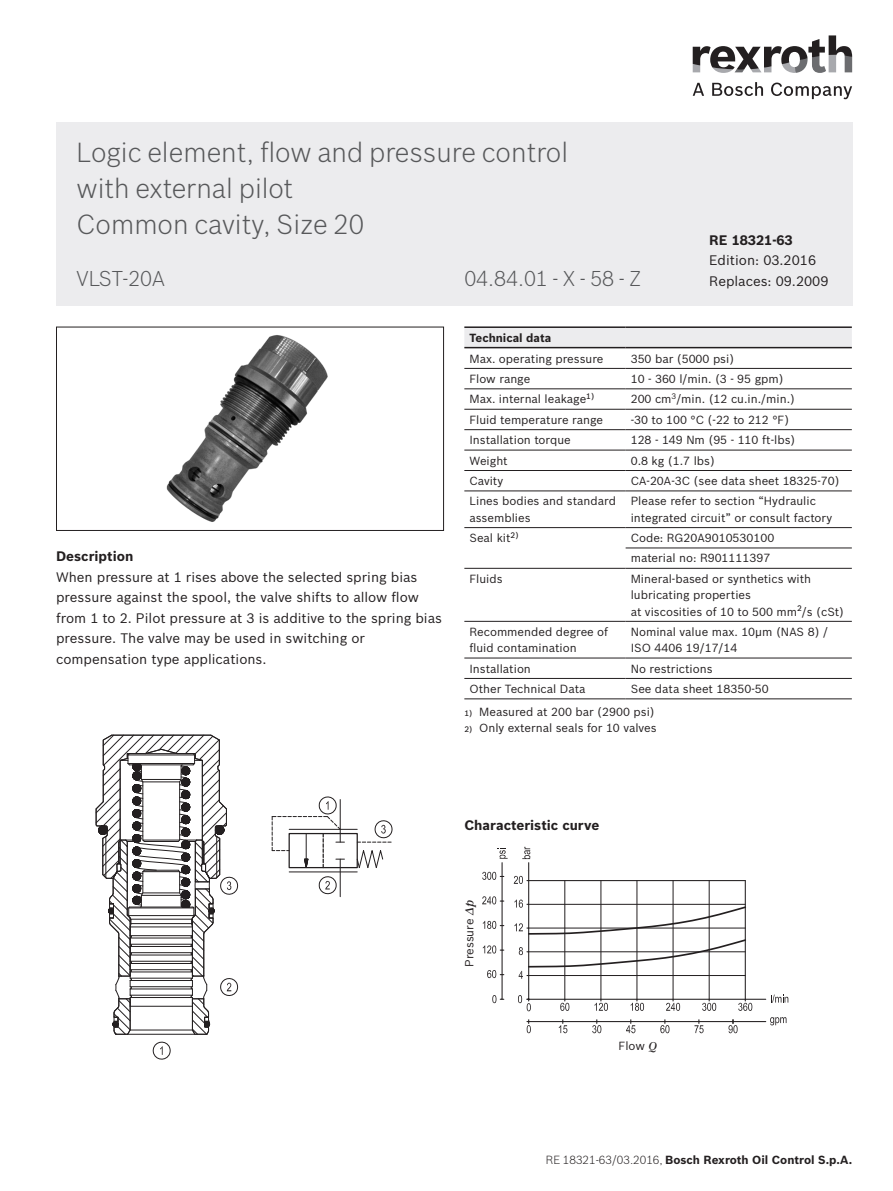
<style>
.page{position:relative;width:893px;height:1191px;background:#fff}
.page>*{position:absolute;margin:0;border:0;box-sizing:border-box;transform-origin:0 0}
._01_2_Titel-Headline{font:300 27px/35.7px "Bosch Sans";color:#57585a}
._01_2_Titel-Headline-2{font:300 21px "Bosch Sans";color:#57585a}
._04_1_Body_text_9pt{font:13.5px/20.4px "Bosch Sans";color:#231f20}
._03_1_Subheadline_sp{font:700 13.5px "Bosch Sans";color:#231f20}
._04_1_Body_text_9pt-2{font:700 13.5px "Bosch Sans";color:#231f20}
._07_2_Table_7_7pt_le{font:11.55px/16.4px "Bosch Sans";color:#231f20}
._00_Page_footer_7_7p{font:700 11.55px "Bosch Sans";color:#231f20}
._07_5_Table_7_7pt_ce{font:11.55px "Bosch Sans";color:#231f20}
._07_1_Table_Head_7_7{font:700 11.55px "Bosch Sans";color:#231f20}
.s1{font-weight:500;font-size:7.8px}
.s2{font-family:"Bosch Serif";font-style:italic}
.s3{font-weight:300}
</style>
<div class="page">
<div style="left:56px;top:122px;width:796px;height:184px;background:#ececee"></div>
<svg style="left:693px;top:83px;width:11px;height:13px"></svg>
<svg style="left:712px;top:82px;width:51px;height:14px"></svg>
<svg style="left:771px;top:83px;width:81px;height:16px"></svg>
<svg style="left:693px;top:35px;width:159px;height:38px"></svg>
<img style="left:57px;top:326px;width:388px;height:204px">
<div style="left:464px;top:328px;width:388px;height:19px;background:#ececee"></div>
<hr style="left:464px;top:368px;width:162px;height:1px;background:#231f20">
<hr style="left:626px;top:368px;width:226px;height:1px;background:#231f20">
<hr style="left:464px;top:388px;width:162px;height:1px;background:#231f20">
<hr style="left:626px;top:388px;width:226px;height:1px;background:#231f20">
<hr style="left:464px;top:409px;width:162px;height:1px;background:#231f20">
<hr style="left:626px;top:409px;width:226px;height:1px;background:#231f20">
<hr style="left:464px;top:429px;width:162px;height:1px;background:#231f20">
<hr style="left:626px;top:429px;width:226px;height:1px;background:#231f20">
<hr style="left:464px;top:450px;width:162px;height:1px;background:#231f20">
<hr style="left:626px;top:450px;width:226px;height:1px;background:#231f20">
<hr style="left:464px;top:470px;width:162px;height:1px;background:#231f20">
<hr style="left:626px;top:470px;width:226px;height:1px;background:#231f20">
<hr style="left:626px;top:547px;width:226px;height:1px;background:#231f20">
<hr style="left:464px;top:657px;width:162px;height:1px;background:#231f20">
<hr style="left:626px;top:657px;width:226px;height:1px;background:#231f20">
<hr style="left:464px;top:678px;width:162px;height:1px;background:#231f20">
<hr style="left:626px;top:678px;width:226px;height:1px;background:#231f20">
<hr style="left:464px;top:490px;width:162px;height:1px;background:#231f20">
<hr style="left:464px;top:527px;width:162px;height:1px;background:#231f20">
<hr style="left:626px;top:490px;width:226px;height:1px;background:#231f20">
<hr style="left:626px;top:527px;width:226px;height:1px;background:#231f20">
<hr style="left:464px;top:568px;width:162px;height:1px;background:#231f20">
<hr style="left:626px;top:568px;width:226px;height:1px;background:#231f20">
<hr style="left:464px;top:621px;width:162px;height:1px;background:#231f20">
<hr style="left:626px;top:621px;width:226px;height:1px;background:#231f20">
<hr style="left:464px;top:698px;width:162px;height:1px;background:#231f20">
<hr style="left:626px;top:698px;width:226px;height:1px;background:#231f20">
<hr style="left:464px;top:326px;width:162px;height:2px;background:#231f20">
<hr style="left:626px;top:326px;width:226px;height:2px;background:#231f20">
<hr style="left:464px;top:347px;width:162px;height:1px;background:#231f20">
<hr style="left:626px;top:347px;width:226px;height:1px;background:#231f20">
<hr style="left:529px;top:1021px;width:237px;height:1px;background:#231f20">
<svg style="left:770px;top:1017px;width:16px;height:8px"></svg>
<svg style="left:482px;top:848px;width:26px;height:155px"></svg>
<svg style="left:527px;top:1019px;width:4px;height:15px"></svg>
<svg style="left:728px;top:1019px;width:10px;height:14px"></svg>
<svg style="left:660px;top:1019px;width:9px;height:14px"></svg>
<svg style="left:592px;top:1019px;width:9px;height:14px"></svg>
<svg style="left:559px;top:1019px;width:8px;height:14px"></svg>
<svg style="left:626px;top:1019px;width:10px;height:14px"></svg>
<svg style="left:694px;top:1019px;width:10px;height:14px"></svg>
<svg style="left:514px;top:846px;width:274px;height:165px"></svg>
<svg style="left:95px;top:734px;width:143px;height:326px"></svg>
<svg style="left:272px;top:796px;width:121px;height:100px"></svg>
<p class="_01_2_Titel-Headline" style="left:77px;top:133px;width:493px">Logic element, flow and pressure control with external pilot<br>Common cavity, Size 20</p>
<p class="_04_1_Body_text_9pt-2" style="left:709px;top:230px;width:85px">RE 18321-63</p>
<p class="_04_1_Body_text_9pt" style="left:709px;top:249px;width:108px">Edition: 03.2016</p>
<p class="_01_2_Titel-Headline-2" style="left:77px;top:263px;width:90px">VLST-20A</p>
<p class="_01_2_Titel-Headline-2" style="left:464px;top:263px;width:179px">04.84.01 - X - 58 - Z</p>
<p class="_04_1_Body_text_9pt" style="left:709px;top:270px;width:121px">Replaces: 09.2009</p>
<p class="_03_1_Subheadline_sp" style="left:56px;top:546px;width:79px">Description</p>
<p class="_04_1_Body_text_9pt" style="left:56px;top:566px;width:387px">When pressure at 1 rises above the selected spring bias pressure against the spool, the valve shifts to allow flow from 1 to 2. Pilot pressure at 3 is additive to the spring bias pressure. The valve may be used in switching or compensation type applications.</p>
<p class="_07_1_Table_Head_7_7" style="left:469px;top:329px;width:83px">Technical data</p>
<p class="_07_2_Table_7_7pt_le" style="left:469px;top:349px;width:136px">Max. operating pressure</p>
<p class="_07_2_Table_7_7pt_le" style="left:631px;top:349px;width:105px">350 bar (5000 psi)</p>
<p class="_07_2_Table_7_7pt_le" style="left:469px;top:370px;width:62px">Flow range</p>
<p class="_07_2_Table_7_7pt_le" style="left:631px;top:370px;width:154px">10 - 360 l/min. (3 - 95 gpm)</p>
<p class="_07_2_Table_7_7pt_le" style="left:469px;top:390px;width:126px">Max. internal leakage<sup>1)</sup></p>
<p class="_07_2_Table_7_7pt_le" style="left:631px;top:390px;width:166px">200 cm<sup>3</sup>/min. (12 cu.in./min.)</p>
<p class="_07_2_Table_7_7pt_le" style="left:469px;top:410px;width:135px">Fluid temperature range</p>
<p class="_07_2_Table_7_7pt_le" style="left:631px;top:410px;width:160px">-30 to 100 °C (-22 to 212 °F)</p>
<p class="_07_2_Table_7_7pt_le" style="left:469px;top:431px;width:103px">Installation torque</p>
<p class="_07_2_Table_7_7pt_le" style="left:631px;top:431px;width:166px">128 - 149 Nm (95 - 110 ft-lbs)</p>
<p class="_07_2_Table_7_7pt_le" style="left:469px;top:451px;width:40px">Weight</p>
<p class="_07_2_Table_7_7pt_le" style="left:631px;top:451px;width:86px">0.8 kg (1.7 lbs)</p>
<p class="_07_2_Table_7_7pt_le" style="left:469px;top:472px;width:35px">Cavity</p>
<p class="_07_2_Table_7_7pt_le" style="left:631px;top:472px;width:210px">CA-20A-3C (see data sheet 18325-70)</p>
<p class="_07_2_Table_7_7pt_le" style="left:469px;top:492px;width:148px">Lines bodies and standard assemblies</p>
<p class="_07_2_Table_7_7pt_le" style="left:631px;top:492px;width:203px">Please refer to section “Hydraulic integrated circuit” or consult factory</p>
<p class="_07_2_Table_7_7pt_le" style="left:469px;top:529px;width:51px">Seal kit<sup>2)</sup></p>
<p class="_07_2_Table_7_7pt_le" style="left:631px;top:529px;width:145px">Code: RG20A9010530100</p>
<p class="_07_2_Table_7_7pt_le" style="left:631px;top:549px;width:141px">material no: R901111397</p>
<p class="_07_2_Table_7_7pt_le" style="left:469px;top:569px;width:35px">Fluids</p>
<p class="_07_2_Table_7_7pt_le" style="left:631px;top:569px;width:215px">Mineral-based or synthetics with lubricating properties<br>at viscosities of 10 to 500 mm<sup>2</sup>/s (cSt)</p>
<p class="_07_2_Table_7_7pt_le" style="left:469px;top:622px;width:140px">Recommended degree of fluid contamination</p>
<p class="_07_2_Table_7_7pt_le" style="left:631px;top:622px;width:199px">Nominal value max. 10µm (NAS 8) /<br>ISO 4406 19/17/14</p>
<p class="_07_2_Table_7_7pt_le" style="left:469px;top:659px;width:63px">Installation</p>
<p class="_07_2_Table_7_7pt_le" style="left:631px;top:659px;width:83px">No restrictions</p>
<p class="_07_2_Table_7_7pt_le" style="left:469px;top:680px;width:118px">Other Technical Data</p>
<p class="_07_2_Table_7_7pt_le" style="left:631px;top:680px;width:140px">See data sheet 18350-50</p>
<p class="_07_2_Table_7_7pt_le" style="left:464px;top:702px;width:192px"><span class="s1">1)</span> Measured at 200 bar (2900 psi)</p>
<p class="_07_2_Table_7_7pt_le" style="left:464px;top:718px;width:194px"><span class="s1">2)</span> Only external seals for 10 valves</p>
<p class="_03_1_Subheadline_sp" style="left:464px;top:815px;width:137px">Characteristic curve</p>
<p class="_07_5_Table_7_7pt_ce" style="left:461px;top:967px;width:69px;rotate:-90deg">Pressure <span class="s2">Δp</span></p>
<p class="_07_5_Table_7_7pt_ce" style="left:619px;top:1037px;width:40px">Flow <span class="s2">Q</span></p>
<p class="_00_Page_footer_7_7p" style="left:546px;top:1150px;width:308px"><span class="s3">RE 18321-63/03.2016,</span> Bosch Rexroth Oil Control S.p.A.</p>
</div>
